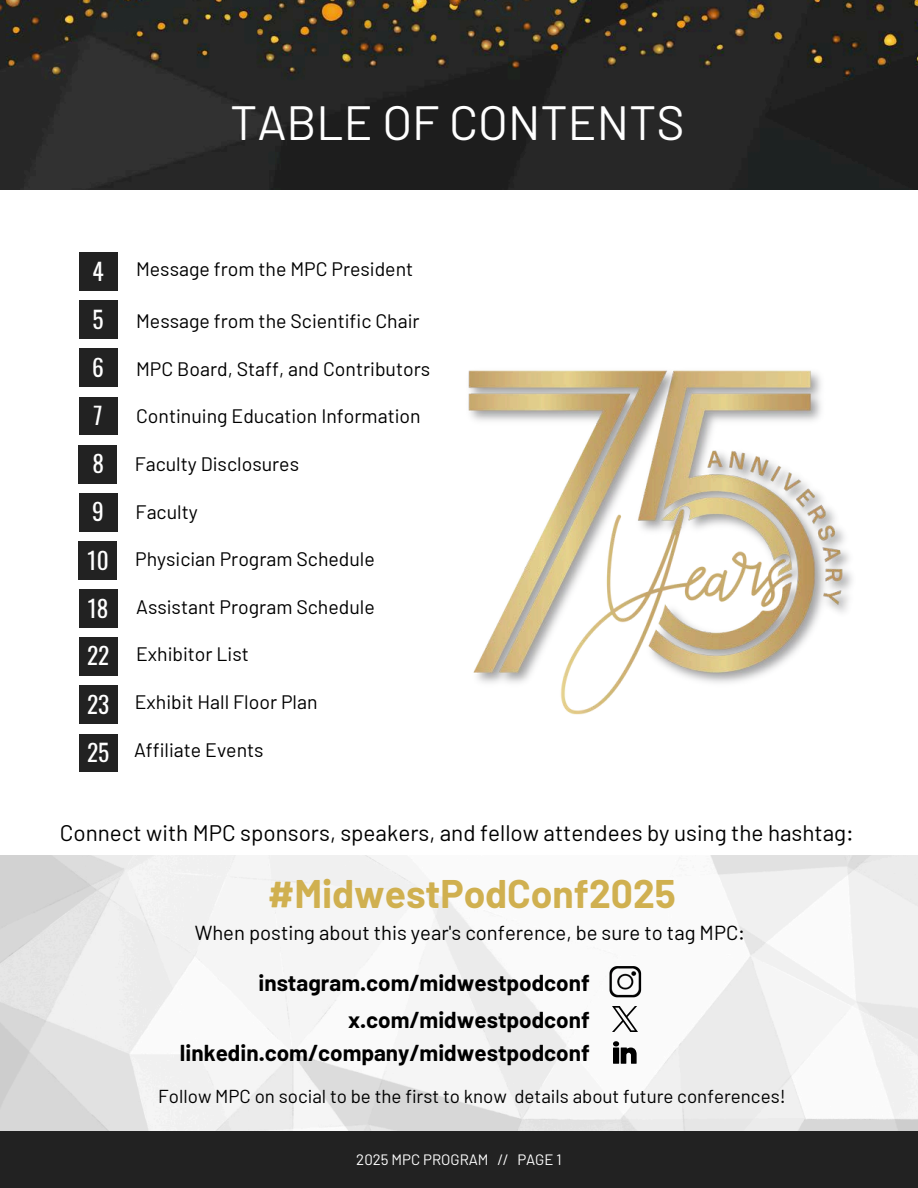
<style>
.page{position:relative;width:918px;height:1188px;background:#fff}
.page>*{position:absolute;margin:0;border:0;box-sizing:border-box;transform-origin:0 0}
.t1{font:48px "Barlow";color:#fff}
.t2{font:700 39px "Barlow";color:#d0b050}
.t3{font:23.25px "Oswald";color:#fff}
.t4{font:700 22.5px "Barlow";color:#000}
.t5{font:22.5px "Barlow";color:#000}
.t6{font:20.25px "Barlow";color:#000}
.t7{font:19.5px "Barlow";color:#000}
.t8{font:18.75px "Barlow";color:#000}
.t9{font:15px "Barlow";color:#fff}
</style>
<div class="page">
<img style="left:0;top:856px;width:918px;height:275px">
<div style="left:0;top:1131px;width:918px;height:57px;background:#222"></div>
<img style="left:0;top:0;width:918px;height:189px">
<div style="left:79px;top:252px;width:38px;height:39px;background:#222"></div>
<div style="left:80px;top:300px;width:38px;height:39px;background:#222"></div>
<div style="left:80px;top:397px;width:38px;height:38px;background:#222"></div>
<div style="left:78px;top:445px;width:38px;height:38px;background:#222"></div>
<div style="left:79px;top:493px;width:38px;height:38px;background:#222"></div>
<div style="left:79px;top:541px;width:38px;height:38px;background:#222"></div>
<div style="left:80px;top:637px;width:38px;height:39px;background:#222"></div>
<div style="left:79px;top:686px;width:38px;height:38px;background:#222"></div>
<div style="left:79px;top:734px;width:38px;height:38px;background:#222"></div>
<div style="left:79px;top:589px;width:38px;height:39px;background:#222"></div>
<div style="left:79px;top:349px;width:38px;height:38px;background:#222"></div>
<img style="left:613px;top:1007px;width:24px;height:25px">
<svg style="left:613px;top:1041px;width:24px;height:23px"></svg>
<img style="left:608px;top:965px;width:33px;height:33px">
<img style="left:468px;top:370px;width:384px;height:345px">
<p class="t1" style="left:230px;top:92px;width:456px">TABLE OF CONTENTS</p>
<p class="t3" style="left:93px;top:254px;width:13px">4</p>
<p class="t3" style="left:93px;top:301px;width:13px">5</p>
<h4 class="t3" style="left:92px;top:349px;width:13px">6</h4>
<p class="t3" style="left:94px;top:398px;width:10px">7</p>
<p class="t3" style="left:92px;top:446px;width:13px">8</p>
<p class="t3" style="left:92px;top:493px;width:13px">9</p>
<p class="t3" style="left:88px;top:543px;width:23px">10</p>
<h4 class="t3" style="left:88px;top:590px;width:22px">18</h4>
<p class="t3" style="left:87px;top:638px;width:24px">22</p>
<p class="t3" style="left:87px;top:686px;width:24px">23</p>
<h4 class="t3" style="left:87px;top:734px;width:24px">25</h4>
<p class="t7" style="left:136px;top:257px;width:279px">Message from the MPC President</p>
<p class="t7" style="left:136px;top:309px;width:285px">Message from the Scientific Chair</p>
<p class="t7" style="left:136px;top:356px;width:296px">MPC Board, Staff, and Contributors</p>
<p class="t7" style="left:136px;top:404px;width:286px">Continuing Education Information</p>
<p class="t7" style="left:135px;top:452px;width:166px">Faculty Disclosures</p>
<p class="t7" style="left:136px;top:499px;width:64px">Faculty</p>
<p class="t7" style="left:135px;top:547px;width:241px">Physician Program Schedule</p>
<p class="t7" style="left:136px;top:594px;width:240px">Assistant Program Schedule</p>
<p class="t7" style="left:136px;top:642px;width:114px">Exhibitor List</p>
<p class="t7" style="left:135px;top:690px;width:184px">Exhibit Hall Floor Plan</p>
<p class="t7" style="left:134px;top:737px;width:131px">Affiliate Events</p>
<h4 class="t5" style="left:60px;top:818px;width:796px">Connect with MPC sponsors, speakers, and fellow attendees by using the hashtag:</h4>
<p class="t2" style="left:268px;top:869px;width:410px">#MidwestPodConf2025</p>
<p class="t6" style="left:195px;top:920px;width:552px">When posting about this year's conference, be sure to tag MPC:</p>
<p class="t4" style="left:259px;top:968px;width:333px">instagram.com/midwestpodconf</p>
<h1 class="t4" style="left:348px;top:1005px;width:243px">x.com/midwestpodconf</h1>
<p class="t4" style="left:180px;top:1039px;width:411px">linkedin.com/company/midwestpodconf</p>
<h4 class="t8" style="left:158px;top:1084px;width:629px">Follow MPC on social to be the first to know details about future conferences!</h4>
<p class="t9" style="left:356px;top:1150px;width:207px">2025 MPC PROGRAM // PAGE 1</p>
</div>
